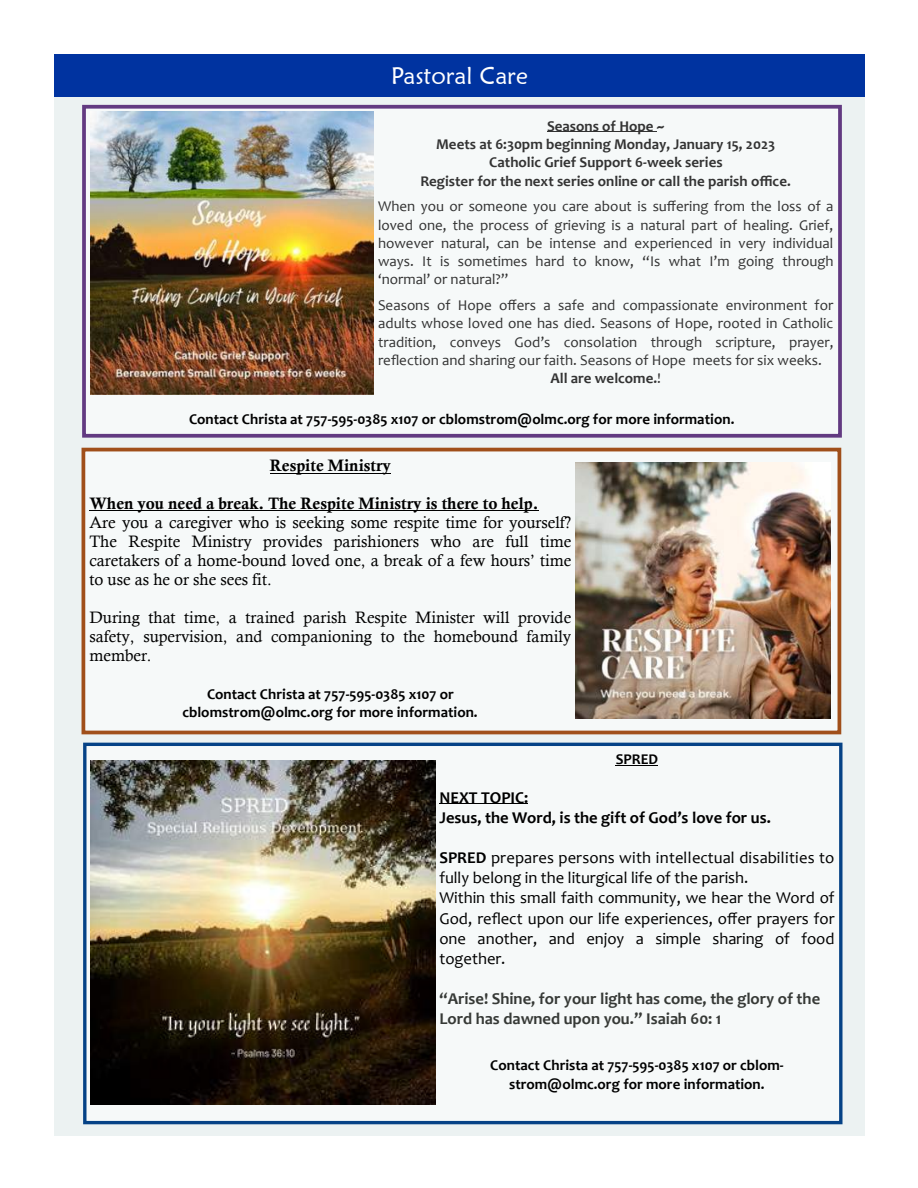
<style>
.page{position:relative;width:918px;height:1188px;background:#fff}
.page>*{position:absolute;margin:0;border:0;box-sizing:border-box;transform-origin:0 0}
.t1{font:24px "Maiandra GD";color:#fff}
.t2{font:16.65px "Calisto";color:#000}
.t3{font:16.65px "Candara";color:#000}
.t4{font:16.5px/19px "Calisto";color:#000;text-align:justify}
.t5{font:16.5px/20.1px "Candara";color:#000}
.t6{font:700 16.5px/20.1px "Candara";color:#363936}
.t7{font:16.5px "Calis MT Bol";color:#000}
.t8{font:700 16.5px "Candara";color:#000}
.t9{font:15px/18.3px "Candara";color:#333;text-align:justify}
.t10{font:700 15px/18.3px "Candara";color:#000;text-align:center}
.t11{font:700 15px "Candara";color:#333}
.s1{font-weight:400}
.s2{font-weight:700}
</style>
<div class="page">
<div style="left:54px;top:54px;width:811px;height:43px;background:#0033a0"></div>
<div style="left:54px;top:97px;width:810px;height:1038px;background:#ecf2f2"></div>
<div style="left:84px;top:107px;width:756px;height:329px;background:#f6f9f9"></div>
<div style="left:82px;top:105px;width:760px;height:333px;border:4px solid #623a81"></div>
<hr style="left:547px;top:131px;width:110px;height:1px;background:#333">
<img style="left:91px;top:111px;width:283px;height:283px">
<div style="left:83px;top:450px;width:756px;height:282px;background:#f6f9f9"></div>
<div style="left:82px;top:448px;width:759px;height:286px;border:4px solid #a04f1a"></div>
<hr style="left:270px;top:473px;width:121px;height:1px;background:#000">
<hr style="left:89px;top:510px;width:450px;height:1px;background:#000">
<img style="left:576px;top:463px;width:255px;height:255px">
<div style="left:85px;top:744px;width:756px;height:379px;background:#f6f9f9"></div>
<div style="left:83px;top:743px;width:760px;height:381px;border:3px solid #054286"></div>
<hr style="left:616px;top:765px;width:42px;height:1px;background:#000">
<hr style="left:439px;top:804px;width:89px;height:1px;background:#000">
<img style="left:91px;top:760px;width:344px;height:345px">
<p class="t1" style="left:391px;top:61px;width:138px">Pastoral Care</p>
<p class="t11" style="left:547px;top:120px;width:119px">Seasons of Hope ~</p>
<p class="t11" style="left:436px;top:138px;width:341px">Meets at 6:30pm beginning Monday, January 15, 2023</p>
<p class="t11" style="left:489px;top:156px;width:235px">Catholic Grief Support 6-week series</p>
<p class="t11" style="left:420px;top:175px;width:372px">Register for the next series online or call the parish office.</p>
<p class="t9" style="left:378px;top:199px;width:457px">When you or someone you care about is suffering from the loss of a loved one, the process of grieving is a natural part of healing. Grief, however natural, can be intense and experienced in very individual ways. It is sometimes hard to know, “Is what I’m going through ‘normal’ or natural?”</p>
<p class="t9" style="left:378px;top:297px;width:457px">Seasons of Hope offers a safe and compassionate environment for adults whose loved one has died. Seasons of Hope, rooted in Catholic tradition, conveys God’s consolation through scripture, prayer, reflection and sharing our faith. Seasons of Hope meets for six weeks.</p>
<p class="t11" style="left:551px;top:372px;width:112px">All are welcome.<span class="s1">!</span></p>
<p class="t10" style="left:189px;top:411px;width:547px">Contact Christa at 757-595-0385 x107 or cblomstrom@olmc.org for more information.</p>
<p class="t7" style="left:270px;top:459px;width:123px">Respite Ministry</p>
<p class="t7" style="left:89px;top:496px;width:450px">When you need a break. The Respite Ministry is there to help.</p>
<p class="t2" style="left:89px;top:512px;width:483px">Are you a caregiver who is seeking some respite time for yourself?</p>
<p class="t4" style="left:89px;top:532px;width:483px">The Respite Ministry provides parishioners who are full time caretakers of a home-bound loved one, a break of a few hours’ time to use as he or she sees fit.</p>
<p class="t4" style="left:89px;top:608px;width:483px">During that time, a trained parish Respite Minister will provide safety, supervision, and companioning to the homebound family member.</p>
<p class="t10" style="left:207px;top:686px;width:248px">Contact Christa at 757-595-0385 x107 or</p>
<p class="t10" style="left:183px;top:704px;width:297px">cblomstrom@olmc.org for more information.</p>
<p class="t10" style="left:616px;top:752px;width:44px">SPRED</p>
<p class="t8" style="left:439px;top:791px;width:90px">NEXT TOPIC:</p>
<p class="t8" style="left:439px;top:811px;width:333px">Jesus, the Word, is the gift of God’s love for us.</p>
<p class="t5" style="left:439px;top:849px;width:396px"><span class="s2">SPRED</span> prepares persons with intellectual disabilities to fully belong in the liturgical life of the parish.</p>
<p class="t5" style="left:439px;top:890px;width:397px;text-align:justify">Within this small faith community, we hear the Word of God, reflect upon our life experiences, offer prayers for one another, and enjoy a simple sharing of food</p>
<p class="t3" style="left:439px;top:952px;width:68px">together.</p>
<p class="t6" style="left:439px;top:990px;width:382px">“Arise! Shine, for your light has come, the glory of the<br>Lord has dawned upon you.” Isaiah 60: 1</p>
<p class="t10" style="left:490px;top:1058px;width:295px">Contact Christa at 757-595-0385 x107 or cblom&shy;strom@olmc.org for more information.</p>
</div>
